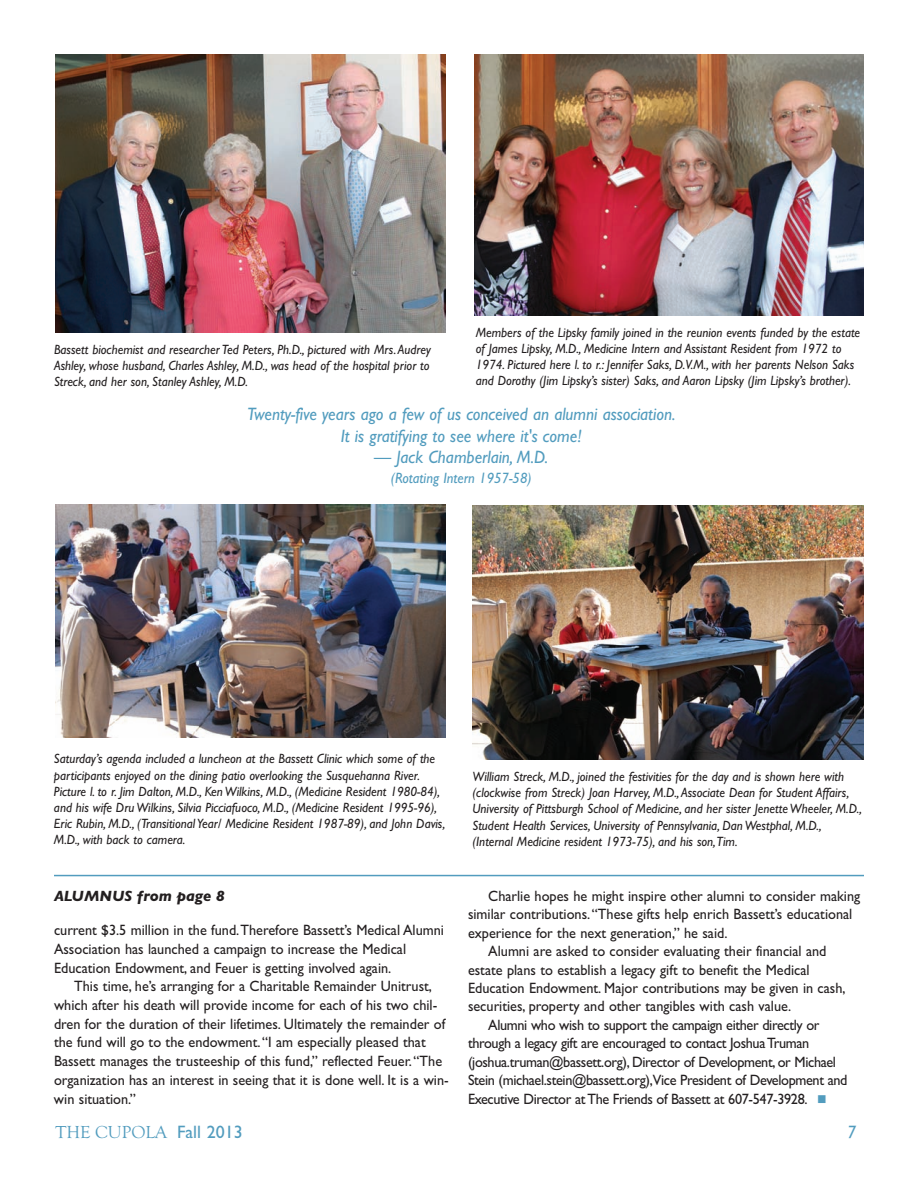
<style>
.page{position:relative;width:918px;height:1188px;background:#fff}
.page>*{position:absolute;margin:0;border:0;box-sizing:border-box;transform-origin:0 0}
.t1{font:italic 18px/21.6px "Gill Sans";color:#529cbe;text-align:center;scale:.95 1}
.t2{font:18px "Goudy Old Style T";color:#529cbe}
.t3{font:italic 18px "Gill Sans";color:#529cbe}
.t4{font:15px/18.8px "Gill Sans";color:#231f20;scale:.95 1}
.t5{font:15px "Gill Sans";letter-spacing:-.025em;color:#231f20;scale:.95 1}
.t6{font:italic 15px "Gill Sans";color:#529cbe;scale:.95 1}
.t7{font:italic 700 15px "Gill Sans";color:#231f20}
.t8{font:italic 13.5px/16.2px "Gill Sans";color:#231f20;scale:.95 1}
.s1{color:#529cbe}
.s2{font-family:"Gill Sans"}
</style>
<div class="page">
<img style="left:55px;top:505px;width:390px;height:232px">
<img style="left:472px;top:505px;width:392px;height:254px">
<img style="left:55px;top:54px;width:390px;height:278px">
<img style="left:474px;top:54px;width:390px;height:262px">
<hr style="left:54px;top:875px;width:810px;height:1px;background:#529cbe">
<p class="t8" style="left:54px;top:341px;width:398px;text-align:justify">Bassett biochemist and researcher Ted Peters, Ph.D., pictured with Mrs.Audrey Ashley, whose husband, Charles Ashley, M.D., was head of the hospital prior to Streck, and her son, Stanley Ashley, M.D.</p>
<p class="t8" style="left:476px;top:324px;width:406px">Members of the Lipsky family joined in the reunion events funded by the estate of James Lipsky, M.D., Medicine Intern and Assistant Resident from 1972 to 1974. Pictured here l. to r.: Jennifer Saks, D.V.M., with her parents Nelson Saks and Dorothy (Jim Lipsky’s sister) Saks, and Aaron Lipsky (Jim Lipsky’s brother).</p>
<h1 class="t1" style="left:247px;top:403px;width:452px">Twenty-five years ago a few of us conceived an alumni association.<br>It is gratifying to see where it's come!</h1>
<h1 class="t1" style="left:374px;top:446px;width:185px">— Jack Chamberlain, M.D.</h1>
<p class="t6" style="left:391px;top:469px;width:150px">(Rotating Intern 1957-58)</p>
<p class="t8" style="left:54px;top:751px;width:414px">Saturday’s agenda included a luncheon at the Bassett Clinic which some of the participants enjoyed on the dining patio overlooking the Susquehanna River.<br>Picture l. to r. Jim Dalton, M.D., Ken Wilkins, M.D., (Medicine Resident 1980-84), and his wife Dru Wilkins, Silvia Picciafuoco, M.D., (Medicine Resident 1995-96), Eric Rubin, M.D., (Transitional Year/ Medicine Resident 1987-89), and John Davis, M.D., with back to camera.</p>
<p class="t7" style="left:54px;top:887px;width:172px">ALUMNUS from page 8</p>
<p class="t4" style="left:54px;top:921px;width:412px">current $3.5 million in the fund.Therefore Bassett’s Medical Alumni<br>Association has launched a campaign to increase the Medical<br>Education Endowment, and Feuer is getting involved again.</p>
<p class="t4" style="left:54px;top:977px;width:417px;text-indent:20px">This time, he’s arranging for a Charitable Remainder Unitrust, which after his death will provide income for each of his two chil&shy;dren for the duration of their lifetimes. Ultimately the remainder of the fund will go to the endowment.“I am especially pleased that Bassett manages the trusteeship of this fund,” reflected Feuer.“The organization has an interest in seeing that it is done well. It is a win&shy;win situation.”</p>
<p class="t8" style="left:472px;top:768px;width:411px">William Streck, M.D., joined the festivities for the day and is shown here with (clockwise from Streck) Joan Harvey, M.D.,Associate Dean for Student Affairs, University of Pittsburgh School of Medicine, and her sister Jenette Wheeler, M.D., Student Health Services, University of Pennsylvania, Dan Westphal, M.D., (Internal Medicine resident 1973-75), and his son,Tim.</p>
<p class="t4" style="left:488px;top:886px;width:393px">Charlie hopes he might inspire other alumni to consider making</p>
<p class="t4" style="left:468px;top:905px;width:406px">similar contributions.“These gifts help enrich Bassett’s educational</p>
<p class="t4" style="left:468px;top:923px;width:275px">experience for the next generation,” he said.</p>
<p class="t4" style="left:488px;top:942px;width:358px">Alumni are asked to consider evaluating their financial and</p>
<p class="t4" style="left:468px;top:960px;width:361px">estate plans to establish a legacy gift to benefit the Medical</p>
<p class="t4" style="left:468px;top:978px;width:399px">Education Endowment. Major contributions may be given in cash,</p>
<p class="t4" style="left:468px;top:997px;width:342px">securities, property and other tangibles with cash value.</p>
<p class="t5" style="left:488px;top:1016px;width:350px">Alumni who wish to support the campaign either directly or</p>
<p class="t5" style="left:468px;top:1034px;width:361px">through a legacy gift are encouraged to contact Joshua Truman</p>
<p class="t5" style="left:468px;top:1053px;width:389px">(joshua.truman@bassett.org), Director of Development, or Michael</p>
<p class="t5" style="left:468px;top:1071px;width:401px">Stein (michael.stein@bassett.org),Vice President of Development and</p>
<p class="t5" style="left:468px;top:1090px;width:379px">Executive Director at The Friends of Bassett at 607-547-3928. <span class="s1">■</span></p>
<h1 class="t2" style="left:56px;top:1121px;width:189px">THE CUPOLA <span class="s2">Fall 2013</span></h1>
<h1 class="t3" style="left:847px;top:1121px;width:11px">7</h1>
</div>
